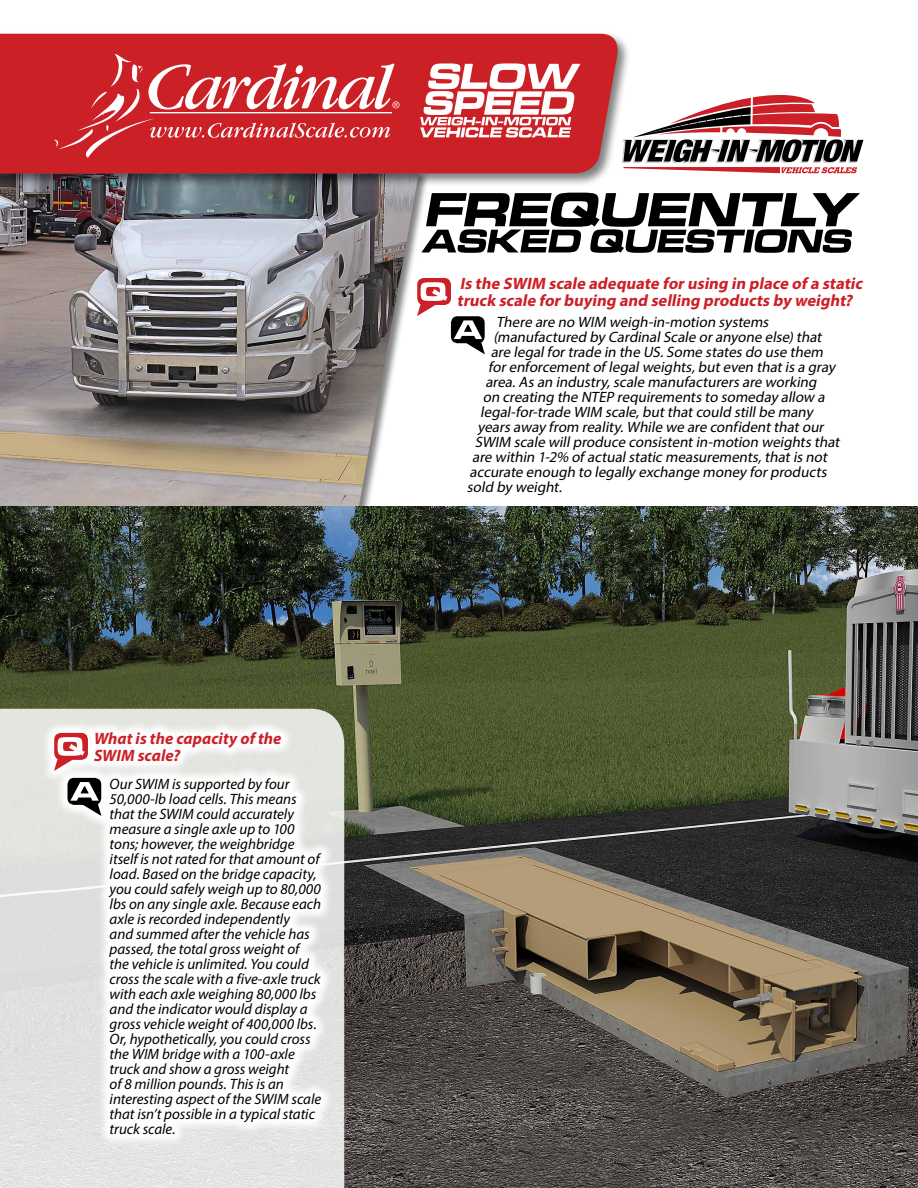
<style>
.page{position:relative;width:918px;height:1188px;background:#fff}
.page>*{position:absolute;margin:0;border:0;box-sizing:border-box;transform-origin:0 0}
.t1{font:italic 700 16.5px/16.5px "Myriad Pro";color:#cc2027}
.t2{font:italic 700 16.5px/16.5px "Myriad Pro";letter-spacing:.005em;color:#cc2027}
.t3{font:italic 15px/15px "Myriad Pro";color:#000}
.t4{font:italic 15px "Myriad Pro";color:#000}
</style>
<div class="page">
<img style="left:0;top:187px;width:418px;height:319px">
<img style="left:0;top:506px;width:918px;height:682px">
<svg style="left:0;top:709px;width:344px;height:479px;background:#e1e2df"></svg>
<div style="left:0;top:31px;width:631px;height:156px;background:#000;opacity:.5"></div>
<div style="left:0;top:34px;width:621px;height:139px;background:#cc2027"></div>
<svg style="left:417px;top:278px;width:68px;height:76px"></svg>
<svg style="left:41px;top:719px;width:293px;height:428px"></svg>
<svg style="left:54px;top:733px;width:34px;height:38px"></svg>
<svg style="left:68px;top:778px;width:33px;height:38px"></svg>
<svg style="left:54px;top:54px;width:346px;height:104px;background:#d44349"></svg>
<svg style="left:421px;top:193px;width:439px;height:60px"></svg>
<svg style="left:621px;top:95px;width:243px;height:78px"></svg>
<svg style="left:418px;top:63px;width:163px;height:75px"></svg>
<p class="t2" style="left:94px;top:730px;width:189px">What is the capacity of the<br>SWIM scale?</p>
<p class="t3" style="left:110px;top:776px;width:213px">Our SWIM is supported by four<br>50,000-lb load cells. This means that the SWIM could accurately measure a single axle up to 100 tons; however, the weighbridge itself is not rated for that amount of load. Based on the bridge capacity, you could safely weigh up to 80,000 lbs on any single axle. Because each axle is recorded independently<br>and summed after the vehicle has passed, the total gross weight of the vehicle is unlimited. You could cross the scale with a five-axle truck with each axle weighing 80,000 lbs and the indicator would display a gross vehicle weight of 400,000 lbs.<br>Or, hypothetically, you could cross the WIM bridge with a 100-axle truck and show a gross weight<br>of 8 million pounds. This is an interesting aspect of the SWIM scale that isn’t possible in a typical static truck scale.</p>
<p class="t1" style="left:457px;top:275px;width:411px">Is the SWIM scale adequate forusing in place ofa static truck scale forbuying and selling products by weight?</p>
<p class="t4" style="left:496px;top:313px;width:277px">There are no WIM weigh-in-motion systems</p>
<p class="t4" style="left:493px;top:328px;width:333px">(manufactured by CardinalScale oranyone else)that</p>
<p class="t4" style="left:491px;top:343px;width:337px">are legalfortrade in the US.Some states do use them</p>
<p class="t4" style="left:488px;top:358px;width:352px">forenforcementof legalweights,buteven thatis a gray</p>
<p class="t4" style="left:485px;top:373px;width:336px">area.As an industry,scale manufacturers are working</p>
<p class="t4" style="left:483px;top:388px;width:347px">on creating the NTEP requirements to someday allow a</p>
<p class="t4" style="left:480px;top:403px;width:337px">legal-for-trade WIM scale,butthatcould stillbe many</p>
<p class="t4" style="left:477px;top:418px;width:351px">years away from reality.While we are confidentthatour</p>
<p class="t4" style="left:475px;top:433px;width:369px">SWIM scale willproduce consistentin-motion weights that</p>
<p class="t4" style="left:472px;top:448px;width:360px">are within 1-2% of actualstatic measurements,thatis not</p>
<p class="t4" style="left:470px;top:463px;width:362px">accurate enough to legally exchange money forproducts</p>
<p class="t4" style="left:467px;top:478px;width:100px">sold by weight.</p>
</div>
